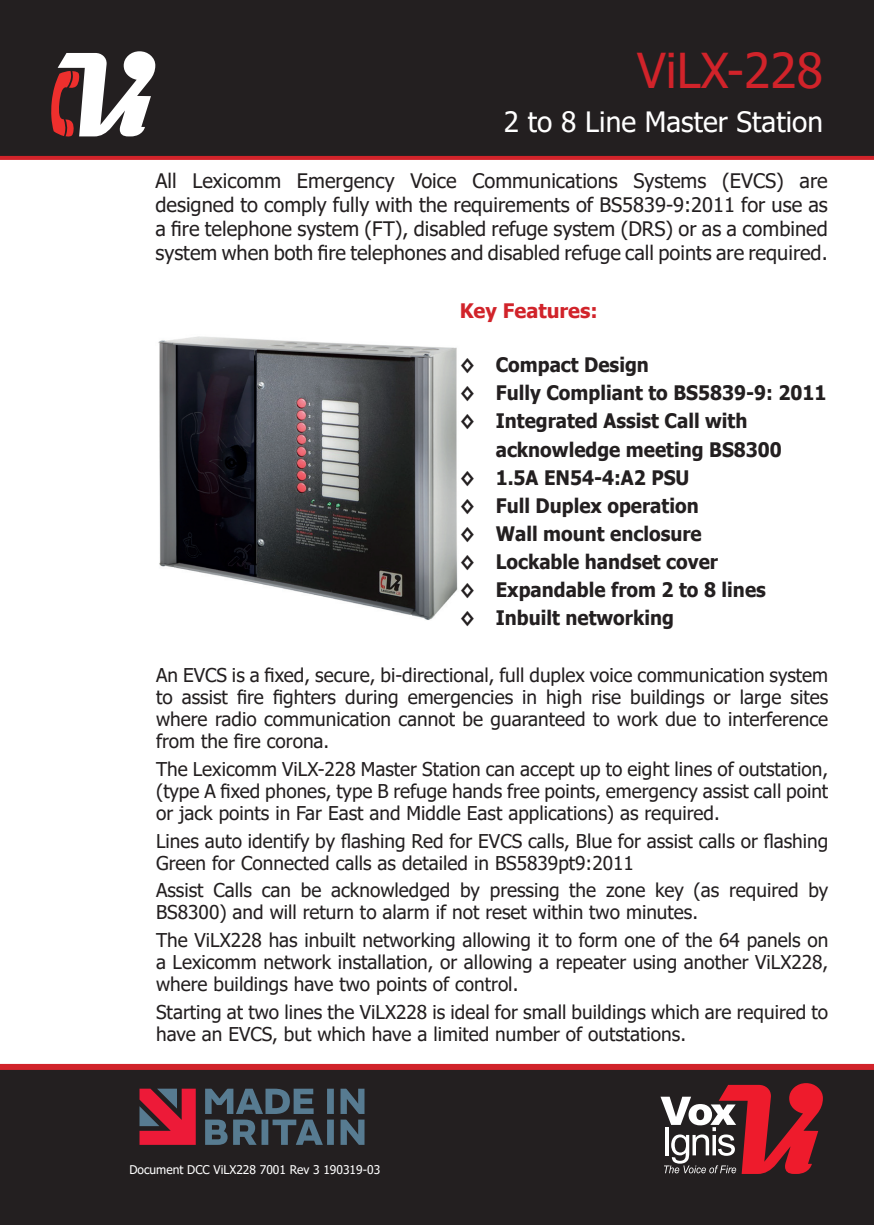
<style>
.page{position:relative;width:874px;height:1225px;background:#fff}
.page>*{position:absolute;margin:0;border:0;box-sizing:border-box;transform-origin:0 0}
.t1{font:48px "Tahoma";color:#d1232a}
.t2{font:28px "Tahoma";color:#fff}
.t3{font:20px/24px "Tahoma";color:#231f20;text-align:justify}
.t4{font:700 20px "Tahoma";color:#231f20;scale:.94 1}
.t5{font:700 20px "Tahoma";color:#d1232a}
.t6{font:19px/22px "Tahoma";color:#231f20;text-align:justify}
.t7{font:12px "Tahoma";color:#fff}
</style>
<div class="page">
<div style="left:0;top:0;width:873px;height:159px;background:#231f20"></div>
<div style="left:0;top:1068px;width:873px;height:157px;background:#231f20"></div>
<svg style="left:0;top:156px;width:873px;height:4px;fill:#d1232a"></svg>
<div style="left:0;top:1064px;width:873px;height:6px;background:#d1232a"></div>
<svg style="left:660px;top:1083px;width:162px;height:91px"></svg>
<svg style="left:51px;top:51px;width:104px;height:86px"></svg>
<img style="left:158px;top:336px;width:300px;height:284px">
<svg style="left:139px;top:1088px;width:57px;height:56px"></svg>
<svg style="left:205px;top:1088px;width:159px;height:56px"></svg>
<h1 class="t1" style="left:636px;top:38px;width:187px">ViLX-228</h1>
<h2 class="t2" style="left:503px;top:103px;width:320px">2 to 8 Line Master Station</h2>
<p class="t3" style="left:155px;top:170px;width:673px">All Lexicomm Emergency Voice Communications Systems (EVCS) are designed to comply fully with the requirements of BS5839-9:2011 for use as a fire telephone system (FT), disabled refuge system (DRS) or as a combined system when both fire telephones and disabled refuge call points are required.</p>
<p class="t5" style="left:459px;top:297px;width:139px">Key Features:</p>
<p class="t4" style="left:459px;top:351px;width:203px">◊ Compact Design</p>
<p class="t4" style="left:459px;top:379px;width:391px">◊ Fully Compliant to BS5839-9: 2011</p>
<p class="t4" style="left:459px;top:407px;width:307px">◊ Integrated Assist Call with</p>
<p class="t4" style="left:495px;top:435px;width:306px">acknowledge meeting BS8300</p>
<p class="t4" style="left:459px;top:463px;width:246px">◊ 1.5A EN54-4:A2 PSU</p>
<p class="t4" style="left:459px;top:491px;width:256px">◊ Full Duplex operation</p>
<p class="t4" style="left:459px;top:519px;width:259px">◊ Wall mount enclosure</p>
<p class="t4" style="left:459px;top:547px;width:276px">◊ Lockable handset cover</p>
<p class="t4" style="left:459px;top:575px;width:327px">◊ Expandable from 2 to 8 lines</p>
<p class="t4" style="left:459px;top:603px;width:229px">◊ Inbuilt networking</p>
<p class="t6" style="left:156px;top:665px;width:673px">An EVCS is a fixed, secure, bi-directional, full duplex voice communication system to assist fire fighters during emergencies in high rise buildings or large sites where radio communication cannot be guaranteed to work due to interference from the fire corona.</p>
<p class="t6" style="left:156px;top:759px;width:673px">The Lexicomm ViLX-228 Master Station can accept up to eight lines of outstation, (type A fixed phones, type B refuge hands free points, emergency assist call point or jack points in Far East and Middle East applications) as required.</p>
<p class="t6" style="left:156px;top:831px;width:673px">Lines auto identify by flashing Red for EVCS calls, Blue for assist calls or flashing<br>Green for Connected calls as detailed in BS5839pt9:2011</p>
<p class="t6" style="left:156px;top:880px;width:673px">Assist Calls can be acknowledged by pressing the zone key (as required by<br>BS8300) and will return to alarm if not reset within two minutes.</p>
<p class="t6" style="left:156px;top:930px;width:673px">The ViLX228 has inbuilt networking allowing it to form one of the 64 panels on a Lexicomm network installation, or allowing a repeater using another ViLX228, where buildings have two points of control.</p>
<p class="t6" style="left:156px;top:1002px;width:673px">Starting at two lines the ViLX228 is ideal for small buildings which are required to have an EVCS, but which have a limited number of outstations.</p>
<p class="t7" style="left:129px;top:1161px;width:252px">Document DCC ViLX228 7001 Rev 3 190319-03</p>
</div>
